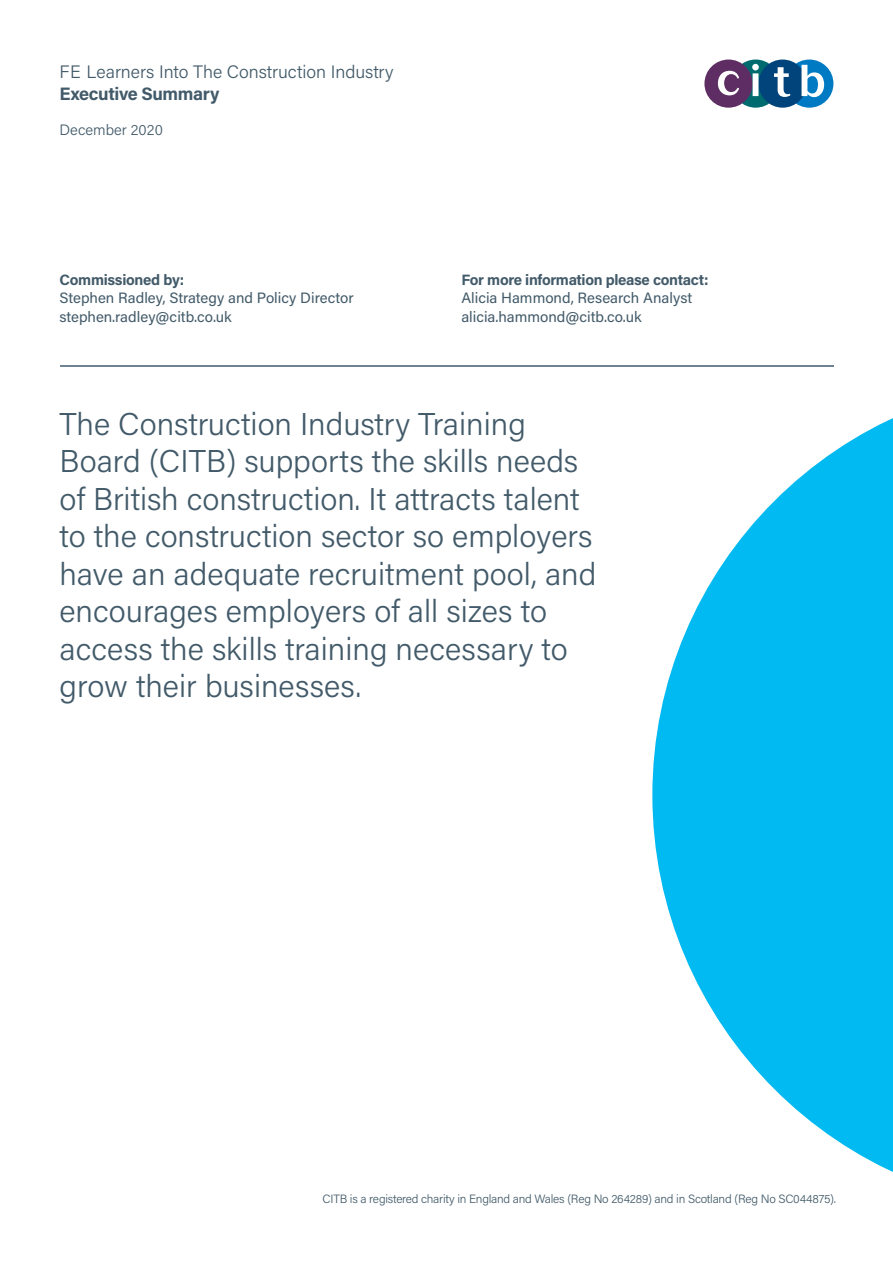
<style>
.page{position:relative;width:893px;height:1263px;background:#fff}
.page>*{position:absolute;margin:0;border:0;box-sizing:border-box;transform-origin:0 0}
.Intro_where_used{font:300 31.5px/37.5px "Acumin Pro";color:#425a69}
.t1{font:300 18px/21.8px "Acumin Pro";color:#425a69}
.t2{font:15px "Acumin Pro";color:#425a69}
.t3{font:700 15px "Acumin Pro";letter-spacing:-.02em;color:#425a69}
.t4{font:300 15px "Acumin Pro";letter-spacing:.005em;color:#425a69}
.t5{font:300 12px "Acumin Pro";letter-spacing:-.02em;color:#425a69}
.s1{font-weight:700}
</style>
<div class="page">
<div style="left:785px;top:60px;width:48px;height:48px;background:#007ac2;border-radius:50%"></div>
<div style="left:732px;top:60px;width:48px;height:48px;background:#006b6e;border-radius:50%"></div>
<div style="left:759px;top:60px;width:48px;height:48px;background:#00447b;border-radius:50%"></div>
<div style="left:704px;top:60px;width:49px;height:48px;background:#5e2d64;border-radius:50%"></div>
<svg style="left:718px;top:71px;width:21px;height:24px"></svg>
<svg style="left:752px;top:64px;width:7px;height:32px"></svg>
<svg style="left:774px;top:67px;width:16px;height:30px"></svg>
<svg style="left:801px;top:65px;width:23px;height:32px"></svg>
<svg style="left:652px;top:418px;width:241px;height:754px;fill:#00baf1"></svg>
<hr style="left:60px;top:366px;width:773px;height:1px;background:#6f8492">
<p class="t1" style="left:60px;top:60px;width:336px">FE Learners Into The Construction Industry<br><span class="s1">Executive Summary</span></p>
<p class="t4" style="left:60px;top:119px;width:105px">December 2020</p>
<p class="t3" style="left:60px;top:269px;width:126px">Commissioned by:</p>
<p class="t2" style="left:60px;top:288px;width:296px">Stephen Radley, Strategy and Policy Director</p>
<p class="t2" style="left:60px;top:306px;width:174px">stephen.radley@citb.co.uk</p>
<p class="t3" style="left:461px;top:269px;width:249px">For more information please contact:</p>
<p class="t2" style="left:461px;top:288px;width:232px">Alicia Hammond, Research Analyst</p>
<p class="t2" style="left:461px;top:306px;width:182px">alicia.hammond@citb.co.uk</p>
<p class="Intro_where_used" style="left:60px;top:404px;width:538px">The Construction Industry Training Board (CITB) supports the skills needs of British construction. It attracts talent to the construction sector so employers have an adequate recruitment pool, and encourages employers of all sizes to access the skills training necessary to grow their businesses.</p>
<p class="t5" style="left:322px;top:1191px;width:515px">CITB is a registered charity in England and Wales (Reg No 264289) and in Scotland (Reg No SC044875).</p>
</div>
